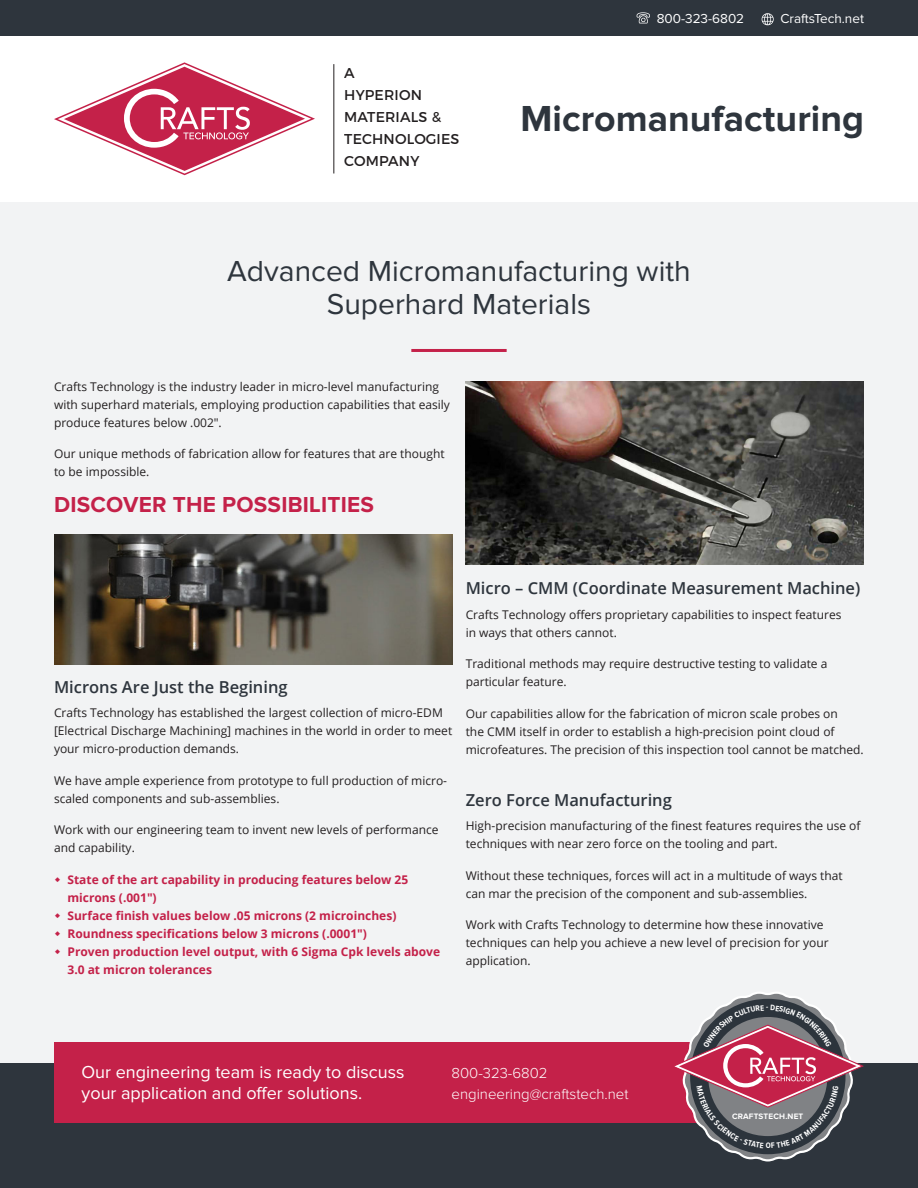
<style>
.page{position:relative;width:918px;height:1188px;background:#fff}
.page>*{position:absolute;margin:0;border:0;box-sizing:border-box;transform-origin:0 0}
.t1{font:700 37.5px "Proxima Nova";color:#2e353d}
.t2{font:30px/33px "Proxima Nova";color:#2e353d;text-align:center}
.t3{font:700 22.5px "Proxima Nova";letter-spacing:.01em;color:#c42149}
.t4{font:18px/21px "Proxima Nova";color:#fff}
.t5{font:600 16.5px "Open Sans";color:#2e353d}
.t6{font:300 15px/21px "Proxima Nova";color:#fff}
.t7{font:14.25px/22.2px "Montserrat";letter-spacing:.01em;color:#231f20}
.t8{font:13.5px "Proxima Nova";color:#fff}
.t9{font:12px/18px "Open Sans";color:#231f20}
.t10{font:700 12px/18px "Open Sans";color:#c42149}
.t11{font:700 8.1px "Proxima Nova";letter-spacing:.02em;color:#fff}
</style>
<div class="page">
<div style="left:0;top:202px;width:918px;height:986px;background:#f2f3f4"></div>
<div style="left:0;top:1063px;width:918px;height:125px;background:#2e353d"></div>
<div style="left:0;top:0;width:918px;height:36px;background:#2e353d"></div>
<svg style="left:637px;top:12px;width:13px;height:11px"></svg>
<svg style="left:762px;top:13px;width:12px;height:12px"></svg>
<div style="left:54px;top:1043px;width:686px;height:80px;background:#c42149"></div>
<hr style="left:411px;top:349px;width:96px;height:3px;background:#c42149">
<img style="left:54px;top:535px;width:398px;height:129px">
<img style="left:466px;top:381px;width:398px;height:183px">
<svg style="left:54px;top:62px;width:261px;height:113px"></svg>
<hr style="left:334px;top:64px;width:1px;height:110px;background:#231f20">
<svg style="left:672px;top:992px;width:192px;height:170px"></svg>
<p class="t7" style="left:344px;top:61px;width:117px">A<br>HYPERION<br>MATERIALS &amp;<br>TECHNOLOGIES<br>COMPANY</p>
<p class="t8" style="left:657px;top:11px;width:89px">800-323-6802</p>
<p class="t8" style="left:780px;top:11px;width:85px">CraftsTech.net</p>
<h1 class="t1" style="left:521px;top:101px;width:345px">Micromanufacturing</h1>
<h2 class="t2" style="left:227px;top:255px;width:465px">Advanced Micromanufacturing with<br>Superhard Materials</h2>
<p class="t9" style="left:54px;top:377px;width:398px">Crafts Technology is the industry leader in micro-level manufacturing with superhard materials, employing production capabilities that easily produce features below .002″.</p>
<p class="t9" style="left:54px;top:445px;width:392px">Our unique methods of fabrication allow for features that are thought to be impossible.</p>
<h3 class="t3" style="left:54px;top:494px;width:322px">DISCOVER THE POSSIBILITIES</h3>
<h3 class="t5" style="left:54px;top:675px;width:235px">Microns Are Just the Begining</h3>
<p class="t9" style="left:54px;top:704px;width:400px">Crafts Technology has established the largest collection of micro-EDM [Electrical Discharge Machining] machines in the world in order to meet your micro-production demands.</p>
<p class="t9" style="left:54px;top:771px;width:395px">We have ample experience from prototype to full production of micro&shy;scaled components and sub-assemblies.</p>
<p class="t9" style="left:54px;top:821px;width:386px">Work with our engineering team to invent new levels of performance and capability.</p>
<p class="t10" style="left:68px;top:870px;width:374px">State of the art capability in producing features below 25 microns (.001″)<br>Surface finish values below .05 microns (2 microinches)<br>Roundness specifications below 3 microns (.0001″)<br>Proven production level output, with 6 Sigma Cpk levels above 3.0 at micron tolerances</p>
<h3 class="t5" style="left:466px;top:577px;width:396px">Micro – CMM (Coordinate Measurement Machine)</h3>
<p class="t9" style="left:466px;top:605px;width:377px">Crafts Technology offers proprietary capabilities to inspect features in ways that others cannot.</p>
<p class="t9" style="left:466px;top:655px;width:363px">Traditional methods may require destructive testing to validate a particular feature.</p>
<p class="t9" style="left:466px;top:704px;width:399px">Our capabilities allow for the fabrication of micron scale probes on<br>the CMM itself in order to establish a high-precision point cloud of microfeatures. The precision of this inspection tool cannot be matched.</p>
<h3 class="t5" style="left:466px;top:788px;width:208px">Zero Force Manufacturing</h3>
<p class="t9" style="left:466px;top:817px;width:396px">High-precision manufacturing of the finest features requires the use of techniques with near zero force on the tooling and part.</p>
<p class="t9" style="left:466px;top:866px;width:378px">Without these techniques, forces will act in a multitude of ways that can mar the precision of the component and sub-assemblies.</p>
<p class="t9" style="left:466px;top:916px;width:364px">Work with Crafts Technology to determine how these innovative techniques can help you achieve a new level of precision for your application.</p>
<h3 class="t4" style="left:82px;top:1061px;width:324px">Our engineering team is ready to discuss your application and offer solutions.</h3>
<p class="t6" style="left:452px;top:1062px;width:178px">800-323-6802 engineering@craftstech.net</p>
<p class="t11" style="left:732px;top:1110px;width:73px">CRAFTSTECH.NET</p>
</div>
